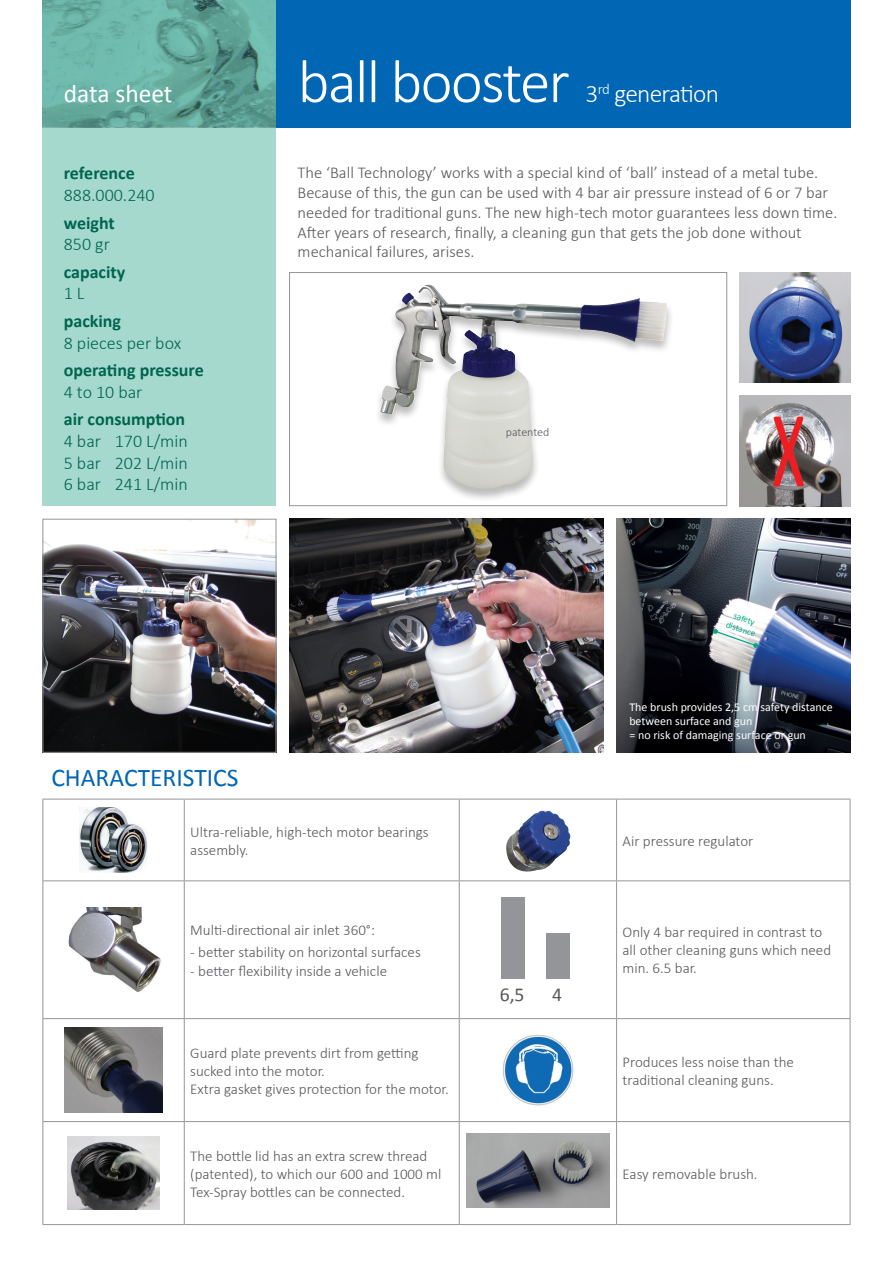
<style>
.page{position:relative;width:893px;height:1263px;background:#fff}
.page>*{position:absolute;margin:0;border:0;box-sizing:border-box;transform-origin:0 0}
.t1{font:300 61.5px "Calibri";letter-spacing:-.03em;color:#fff}
.t2{font:25.5px "Calibri";color:#0166b3}
.t3{font:25.5px "Calibri";color:#fff}
.t4{font:19.65px "Calibri";color:#57585a}
.t5{font:300 18px/21.6px "Calibri";color:#00654f;text-align:justify}
.t6{font:700 18px "Calibri";color:#00654f}
.t7{font:300 16.5px/19.8px "Calibri";color:#57585a}
.t8{font:300 15px/18px "Calibri";color:#57585a}
.t9{font:12px/14.4px "Calibri";color:#fff}
.t10{font:300 12px "Calibri";letter-spacing:-.01em;color:#57585a}
.t11{font:9px/10.8px "Calibri";color:#00a786;text-align:center}
.s1{font-size:25.5px}
.s2{font-size:14.85px}
</style>
<div class="page">
<div style="left:374px;top:284px;width:300px;height:218px;background:#231f20;opacity:.3"></div>
<img style="left:380px;top:285px;width:103px;height:166px">
<div style="left:289px;top:272px;width:438px;height:234px;border:1px solid #939598"></div>
<div style="left:43px;top:128px;width:233px;height:378px;background:#a5d9cd"></div>
<img style="left:43px;top:0;width:233px;height:128px">
<svg style="left:44px;top:800px;width:806px;height:424px"></svg>
<hr style="left:43px;top:799px;width:141px;height:1px;background:#939598">
<hr style="left:43px;top:799px;width:1px;height:81px;background:#939598">
<hr style="left:184px;top:799px;width:275px;height:1px;background:#939598">
<hr style="left:184px;top:799px;width:1px;height:81px;background:#939598">
<hr style="left:459px;top:799px;width:158px;height:1px;background:#939598">
<hr style="left:459px;top:799px;width:1px;height:81px;background:#939598">
<hr style="left:617px;top:799px;width:233px;height:1px;background:#939598">
<hr style="left:616px;top:799px;width:1px;height:81px;background:#939598">
<hr style="left:850px;top:799px;width:1px;height:81px;background:#939598">
<hr style="left:43px;top:880px;width:141px;height:1px;background:#939598">
<hr style="left:43px;top:881px;width:1px;height:137px;background:#939598">
<hr style="left:184px;top:880px;width:275px;height:1px;background:#939598">
<hr style="left:184px;top:881px;width:1px;height:137px;background:#939598">
<hr style="left:459px;top:880px;width:158px;height:1px;background:#939598">
<hr style="left:459px;top:881px;width:1px;height:137px;background:#939598">
<hr style="left:617px;top:880px;width:233px;height:1px;background:#939598">
<hr style="left:616px;top:881px;width:1px;height:137px;background:#939598">
<hr style="left:850px;top:881px;width:1px;height:137px;background:#939598">
<hr style="left:43px;top:1018px;width:141px;height:1px;background:#939598">
<hr style="left:43px;top:1019px;width:1px;height:102px;background:#939598">
<hr style="left:184px;top:1018px;width:275px;height:1px;background:#939598">
<hr style="left:184px;top:1019px;width:1px;height:102px;background:#939598">
<hr style="left:459px;top:1018px;width:158px;height:1px;background:#939598">
<hr style="left:459px;top:1019px;width:1px;height:102px;background:#939598">
<hr style="left:617px;top:1018px;width:233px;height:1px;background:#939598">
<hr style="left:616px;top:1019px;width:1px;height:102px;background:#939598">
<hr style="left:850px;top:1019px;width:1px;height:102px;background:#939598">
<hr style="left:43px;top:1121px;width:141px;height:1px;background:#939598">
<hr style="left:43px;top:1122px;width:1px;height:102px;background:#939598">
<hr style="left:184px;top:1121px;width:275px;height:1px;background:#939598">
<hr style="left:184px;top:1122px;width:1px;height:102px;background:#939598">
<hr style="left:459px;top:1121px;width:158px;height:1px;background:#939598">
<hr style="left:459px;top:1122px;width:1px;height:102px;background:#939598">
<hr style="left:617px;top:1121px;width:233px;height:1px;background:#939598">
<hr style="left:616px;top:1122px;width:1px;height:102px;background:#939598">
<hr style="left:850px;top:1122px;width:1px;height:102px;background:#939598">
<hr style="left:43px;top:1224px;width:141px;height:1px;background:#939598">
<hr style="left:184px;top:1224px;width:275px;height:1px;background:#939598">
<hr style="left:459px;top:1224px;width:158px;height:1px;background:#939598">
<hr style="left:617px;top:1224px;width:233px;height:1px;background:#939598">
<img style="left:79px;top:807px;width:69px;height:66px">
<img style="left:505px;top:810px;width:66px;height:67px">
<img style="left:64px;top:907px;width:99px;height:85px">
<img style="left:64px;top:1027px;width:99px;height:86px">
<img style="left:498px;top:1030px;width:80px;height:80px">
<img style="left:68px;top:1136px;width:91px;height:73px">
<img style="left:466px;top:1134px;width:143px;height:73px">
<div style="left:501px;top:897px;width:24px;height:81px;background:#939598"></div>
<div style="left:546px;top:933px;width:23px;height:45px;background:#939598"></div>
<img style="left:740px;top:272px;width:110px;height:111px">
<img style="left:740px;top:395px;width:110px;height:111px">
<img style="left:289px;top:519px;width:315px;height:234px">
<div style="left:276px;top:0;width:574px;height:128px;background:#0166b3"></div>
<img style="left:45px;top:521px;width:229px;height:230px">
<div style="left:43px;top:519px;width:233px;height:234px;border:1px solid #939598"></div>
<img style="left:617px;top:519px;width:233px;height:234px">
<svg style="left:713px;top:629px;width:45px;height:19px"></svg>
<h2 class="t3" style="left:64px;top:77px;width:110px">data sheet</h2>
<p class="t6" style="left:64px;top:162px;width:73px">reference</p>
<p class="t5" style="left:64px;top:183px;width:92px">888.000.240</p>
<p class="t6" style="left:64px;top:211px;width:53px">weight</p>
<p class="t5" style="left:64px;top:232px;width:48px">850 gr</p>
<p class="t6" style="left:64px;top:260px;width:63px">capacity</p>
<p class="t5" style="left:64px;top:282px;width:22px">1 L</p>
<p class="t6" style="left:64px;top:309px;width:59px">packing</p>
<p class="t5" style="left:64px;top:331px;width:119px">8 pieces per box</p>
<p class="t6" style="left:64px;top:359px;width:142px">operating pressure</p>
<p class="t5" style="left:64px;top:380px;width:80px">4 to 10 bar</p>
<p class="t6" style="left:64px;top:408px;width:123px">air consumption</p>
<p class="t5" style="left:64px;top:429px;width:126px">4 bar 170 L/min 5 bar 202 L/min 6 bar 241 L/min</p>
<h2 class="t2" style="left:51px;top:761px;width:189px">CHARACTERISTICS</h2>
<h1 class="t1" style="left:298px;top:43px;width:423px">ball booster <span class="s1">3</span><span class="s2">rd</span> <span class="s1">generation</span></h1>
<p class="t7" style="left:298px;top:162px;width:541px">The ‘Ball Technology’ works with a special kind of ‘ball’ instead of a metal tube.<br>Because of this, the gun can be used with 4 bar air pressure instead of 6 or 7 bar needed for traditional guns. The new high-tech motor guarantees less down time.<br>After years of research, finally, a cleaning gun that gets the job done without mechanical failures, arises.</p>
<p class="t10" style="left:506px;top:425px;width:45px">patented</p>
<p class="t11" style="left:732px;top:609px;width:32px;rotate:19deg">safety distance</p>
<p class="t9" style="left:629px;top:699px;width:205px">The brush provides 2,5 cm safety distance between surface and gun<br>= no risk of damaging surface or gun</p>
<p class="t8" style="left:190px;top:822px;width:240px">Ultra-reliable, high-tech motor bearings assembly.</p>
<p class="t8" style="left:623px;top:831px;width:132px">Air pressure regulator</p>
<p class="t8" style="left:190px;top:920px;width:186px">Multi-directional air inlet 360°:</p>
<p class="t8" style="left:190px;top:943px;width:232px">- better stability on horizontal surfaces</p>
<p class="t8" style="left:190px;top:961px;width:198px">- better flexibility inside a vehicle</p>
<h3 class="t4" style="left:500px;top:982px;width:26px">6,5</h3>
<h3 class="t4" style="left:552px;top:982px;width:11px">4</h3>
<p class="t8" style="left:623px;top:923px;width:210px">Only 4 bar required in contrast to all other cleaning guns which need min. 6.5 bar.</p>
<p class="t8" style="left:190px;top:1043px;width:260px">Guard plate prevents dirt from getting sucked into the motor.<br>Extra gasket gives protection for the motor.</p>
<p class="t8" style="left:623px;top:1052px;width:173px">Produces less noise than the traditional cleaning guns.</p>
<p class="t8" style="left:190px;top:1146px;width:253px">The bottle lid has an extra screw thread (patented), to which our 600 and 1000 ml<br>Tex-Spray bottles can be connected.</p>
<p class="t8" style="left:623px;top:1164px;width:137px">Easy removable brush.</p>
</div>
